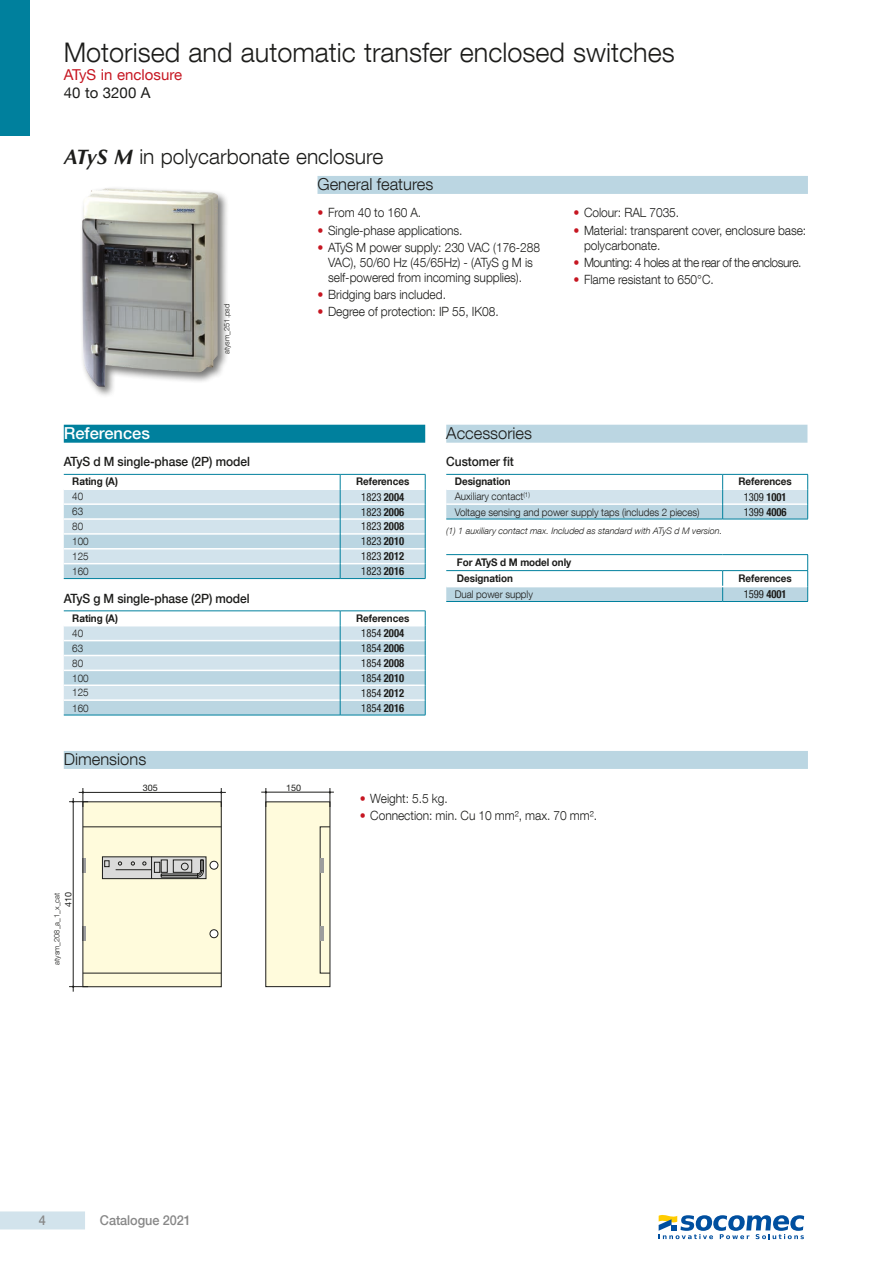
<style>
.page{position:relative;width:893px;height:1263px;background:#fff}
.page>*{position:absolute;margin:0;border:0;box-sizing:border-box;transform-origin:0 0}
.t1{font:300 27px "Helvetica Neue LT Com";color:#1d1d1b}
.t2{font:300 21px "Helvetica Neue LT Com";color:#1d1d1b}
.t3{font:300 16.5px "Helvetica Neue LT Com";color:#1d1d1b}
.t4{font:500 16.5px "Helvetica Neue LT Com";color:#fff}
.t5{font:15px "Helvetica Neue LT Com";color:#c61621}
.t6{font:15px "Helvetica Neue LT Com";color:#1d1d1b}
.t7{font:500 13.5px "Helvetica Neue LT Com";letter-spacing:-.005em;color:#878787;scale:.94 1}
.t8{font:300 12.75px/15px "Helvetica Neue LT Com";letter-spacing:-.005em;color:#1d1d1b;text-align:center;scale:.94 1}
.t9{font:500 12.75px "Helvetica Neue LT Com";letter-spacing:-.005em;color:#1d1d1b;scale:.94 1}
.t10{font:300 12.75px "Helvetica Neue LT Com";letter-spacing:-.035em;color:#1d1d1b;scale:.94 1}
.t11{font:condensed 11.25px "Helvetica Neue LT Com";color:#1d1d1b;scale:.94 1}
.t12{font:300 10.5px "Helvetica Neue LT Com";letter-spacing:-.005em;color:#1d1d1b;scale:.94 1}
.t13{font:700 10.5px/16px "Helvetica Neue LT Com";letter-spacing:-.005em;color:#1d1d1b;scale:.94 1}
.t14{font:italic 300 9px "Helvetica Neue LT Com";color:#1d1d1b}
.t15{font:9px "Helvetica Neue LT Com";color:#1d1d1b}
.t16{font:300 7.5px "Helvetica Neue LT Com";color:#1d1d1b}
.s1{font-family:"Optima LT Std";font-weight:700;font-style:italic}
.s2{color:#c61621}
.s3{font-weight:700}
</style>
<div class="page">
<div style="left:0;top:1211px;width:85px;height:18px;background:#d2e3ec"></div>
<div style="left:0;top:0;width:30px;height:136px;background:#00809d"></div>
<div style="left:317px;top:176px;width:491px;height:18px;background:#bbd6e2"></div>
<div style="left:64px;top:425px;width:361px;height:18px;background:#00809d"></div>
<hr style="left:64px;top:474px;width:276px;height:1px;background:#00809d">
<hr style="left:340px;top:474px;width:85px;height:1px;background:#00809d">
<hr style="left:64px;top:578px;width:276px;height:1px;background:#00809d">
<svg style="left:64px;top:475px;width:362px;height:103px"></svg>
<hr style="left:340px;top:578px;width:85px;height:1px;background:#00809d">
<hr style="left:64px;top:715px;width:276px;height:1px;background:#00809d">
<svg style="left:64px;top:611px;width:362px;height:104px"></svg>
<hr style="left:340px;top:715px;width:85px;height:1px;background:#00809d">
<div style="left:64px;top:751px;width:744px;height:18px;background:#bbd6e2"></div>
<div style="left:83px;top:802px;width:138px;height:185px;background:#fffbdc"></div>
<div style="left:265px;top:801px;width:65px;height:186px;background:#fffbdc;border:1px solid #1d1d1b"></div>
<hr style="left:79px;top:792px;width:147px;height:1px;background:#1d1d1b">
<svg style="left:220px;top:788px;width:2px;height:13px"></svg>
<svg style="left:69px;top:985px;width:19px;height:3px"></svg>
<svg style="left:69px;top:788px;width:19px;height:19px"></svg>
<hr style="left:73px;top:798px;width:1px;height:194px;background:#1d1d1b">
<svg style="left:265px;top:788px;width:2px;height:19px"></svg>
<hr style="left:261px;top:792px;width:73px;height:1px;background:#1d1d1b">
<svg style="left:329px;top:788px;width:2px;height:19px"></svg>
<svg style="left:82px;top:826px;width:249px;height:148px"></svg>
<hr style="left:116px;top:869px;width:36px;height:1px;background:#1d1d1b">
<hr style="left:83px;top:858px;width:3px;height:14px;background:#9d9d9d">
<hr style="left:83px;top:926px;width:3px;height:15px;background:#9d9d9d">
<hr style="left:320px;top:858px;width:4px;height:14px;background:#9d9d9d">
<hr style="left:320px;top:926px;width:4px;height:15px;background:#9d9d9d">
<div style="left:83px;top:801px;width:139px;height:186px;border:1px solid #1d1d1b"></div>
<div style="left:446px;top:425px;width:361px;height:18px;background:#bbd6e2"></div>
<hr style="left:446px;top:554px;width:277px;height:1px;background:#00809d">
<hr style="left:723px;top:554px;width:85px;height:1px;background:#00809d">
<hr style="left:446px;top:601px;width:277px;height:1px;background:#00809d">
<svg style="left:446px;top:555px;width:362px;height:46px"></svg>
<hr style="left:723px;top:601px;width:85px;height:1px;background:#00809d">
<hr style="left:446px;top:474px;width:277px;height:1px;background:#00809d">
<hr style="left:723px;top:474px;width:85px;height:1px;background:#00809d">
<hr style="left:446px;top:519px;width:277px;height:1px;background:#00809d">
<svg style="left:446px;top:475px;width:362px;height:44px"></svg>
<hr style="left:723px;top:519px;width:85px;height:1px;background:#00809d">
<div style="left:80px;top:186px;width:149px;height:212px;background:#1d1d1b;opacity:.6"></div>
<img style="left:82px;top:188px;width:136px;height:199px">
<svg style="left:659px;top:1215px;width:145px;height:24px"></svg>
<h1 class="t1" style="left:64px;top:36px;width:612px">Motorised and automatic transfer enclosed switches</h1>
<p class="t5" style="left:64px;top:65px;width:120px">ATyS in enclosure</p>
<p class="t6" style="left:64px;top:83px;width:88px">40 to 3200 A</p>
<h2 class="t2" style="left:64px;top:144px;width:321px"><span class="s1">ATyS M</span> in polycarbonate enclosure</h2>
<p class="t8" style="left:317px;top:205px;width:112px"><span class="s2">•</span> From 40 to 160 A.</p>
<p class="t8" style="left:317px;top:222px;width:156px"><span class="s2">•</span> Single-phase applications.</p>
<p class="t8" style="left:317px;top:239px;width:238px"><span class="s2">•</span> ATyS M power supply: 230 VAC (176-288<br>VAC), 50/60 Hz (45/65Hz) - (ATyS g M is self-powered from incoming supplies).</p>
<p class="t8" style="left:317px;top:287px;width:138px"><span class="s2">•</span> Bridging bars included.</p>
<p class="t8" style="left:317px;top:304px;width:194px"><span class="s2">•</span> Degree of protection: IP 55, IK08.</p>
<p class="t3" style="left:317px;top:174px;width:117px">General features</p>
<p class="t16" style="left:222px;top:354px;width:52px;rotate:-90deg">atysm_251.psd</p>
<p class="t8" style="left:573px;top:205px;width:114px"><span class="s2">•</span> Colour: RAL 7035.</p>
<p class="t8" style="left:584px;top:222px;width:238px;text-align:left;text-indent:-11px"><span class="s2">•</span> Material: transparent cover, enclosure base: polycarbonate.</p>
<p class="t10" style="left:573px;top:254px;width:244px"><span class="s2">•</span> Mounting: 4 holes at the rear of the enclosure.</p>
<p class="t8" style="left:573px;top:271px;width:151px"><span class="s2">•</span> Flame resistant to 650°C.</p>
<p class="t4" style="left:64px;top:423px;width:88px">References</p>
<p class="t9" style="left:64px;top:454px;width:200px">ATyS d M single-phase (2P) model</p>
<p class="t13" style="left:72px;top:473px;width:50px">Rating (A)</p>
<p class="t13" style="left:356px;top:473px;width:58px">References</p>
<p class="t12" style="left:72px;top:490px;width:13px">40</p>
<p class="t11" style="left:361px;top:490px;width:47px">1823 <span class="s3">2004</span></p>
<p class="t12" style="left:72px;top:505px;width:13px">63</p>
<p class="t11" style="left:361px;top:505px;width:47px">1823 <span class="s3">2006</span></p>
<p class="t12" style="left:72px;top:520px;width:13px">80</p>
<p class="t11" style="left:361px;top:520px;width:47px">1823 <span class="s3">2008</span></p>
<p class="t12" style="left:72px;top:535px;width:19px">100</p>
<p class="t11" style="left:361px;top:535px;width:47px">1823 <span class="s3">2010</span></p>
<p class="t12" style="left:72px;top:550px;width:19px">125</p>
<p class="t11" style="left:361px;top:550px;width:47px">1823 <span class="s3">2012</span></p>
<p class="t12" style="left:72px;top:565px;width:19px">160</p>
<p class="t11" style="left:361px;top:565px;width:47px">1823 <span class="s3">2016</span></p>
<p class="t13" style="left:72px;top:610px;width:50px">Rating (A)</p>
<p class="t13" style="left:356px;top:610px;width:58px">References</p>
<p class="t12" style="left:72px;top:627px;width:13px">40</p>
<p class="t11" style="left:361px;top:627px;width:47px">1854 <span class="s3">2004</span></p>
<p class="t12" style="left:72px;top:642px;width:13px">63</p>
<p class="t11" style="left:361px;top:641px;width:47px">1854 <span class="s3">2006</span></p>
<p class="t12" style="left:72px;top:656px;width:13px">80</p>
<p class="t11" style="left:361px;top:656px;width:47px">1854 <span class="s3">2008</span></p>
<p class="t12" style="left:72px;top:671px;width:19px">100</p>
<p class="t11" style="left:361px;top:671px;width:47px">1854 <span class="s3">2010</span></p>
<p class="t12" style="left:72px;top:686px;width:19px">125</p>
<p class="t11" style="left:361px;top:686px;width:47px">1854 <span class="s3">2012</span></p>
<p class="t12" style="left:72px;top:701px;width:19px">160</p>
<p class="t11" style="left:361px;top:701px;width:47px">1854 <span class="s3">2016</span></p>
<p class="t9" style="left:64px;top:590px;width:199px">ATyS g M single-phase (2P) model</p>
<p class="t3" style="left:64px;top:749px;width:84px">Dimensions</p>
<p class="t15" style="left:143px;top:782px;width:17px">305</p>
<p class="t15" style="left:286px;top:782px;width:17px">150</p>
<p class="t3" style="left:446px;top:423px;width:87px">Accessories</p>
<p class="t9" style="left:446px;top:454px;width:73px">Customer fit</p>
<p class="t13" style="left:455px;top:473px;width:61px">Designation</p>
<p class="t13" style="left:738px;top:473px;width:58px">References</p>
<p class="t12" style="left:455px;top:490px;width:82px">Auxiliary contact<sup>(1)</sup></p>
<p class="t11" style="left:744px;top:490px;width:47px">1309 <span class="s3">1001</span></p>
<p class="t12" style="left:455px;top:505px;width:262px">Voltage sensing and power supply taps (includes 2 pieces)</p>
<p class="t11" style="left:744px;top:505px;width:47px">1399 <span class="s3">4006</span></p>
<p class="t14" style="left:446px;top:525px;width:277px">(1) 1 auxiliary contact max. Included as standard with ATyS d M version.</p>
<p class="t13" style="left:457px;top:554px;width:123px">For ATyS d M model only<br>Designation</p>
<p class="t13" style="left:738px;top:570px;width:58px">References</p>
<p class="t12" style="left:455px;top:588px;width:85px">Dual power supply</p>
<p class="t11" style="left:744px;top:588px;width:47px">1599 <span class="s3">4001</span></p>
<p class="t15" style="left:63px;top:907px;width:17px;rotate:-90deg">410</p>
<p class="t16" style="left:52px;top:965px;width:74px;rotate:-90deg">atysm_208_a_1_x_cat</p>
<p class="t7" style="left:39px;top:1212px;width:9px">4</p>
<p class="t7" style="left:100px;top:1212px;width:98px">Catalogue 2021</p>
<p class="t8" style="left:360px;top:791px;width:95px"><span class="s2">•</span> Weight: 5.5 kg.</p>
<p class="t8" style="left:360px;top:808px;width:254px"><span class="s2">•</span> Connection: min. Cu 10 mm², max. 70 mm².</p>
</div>
